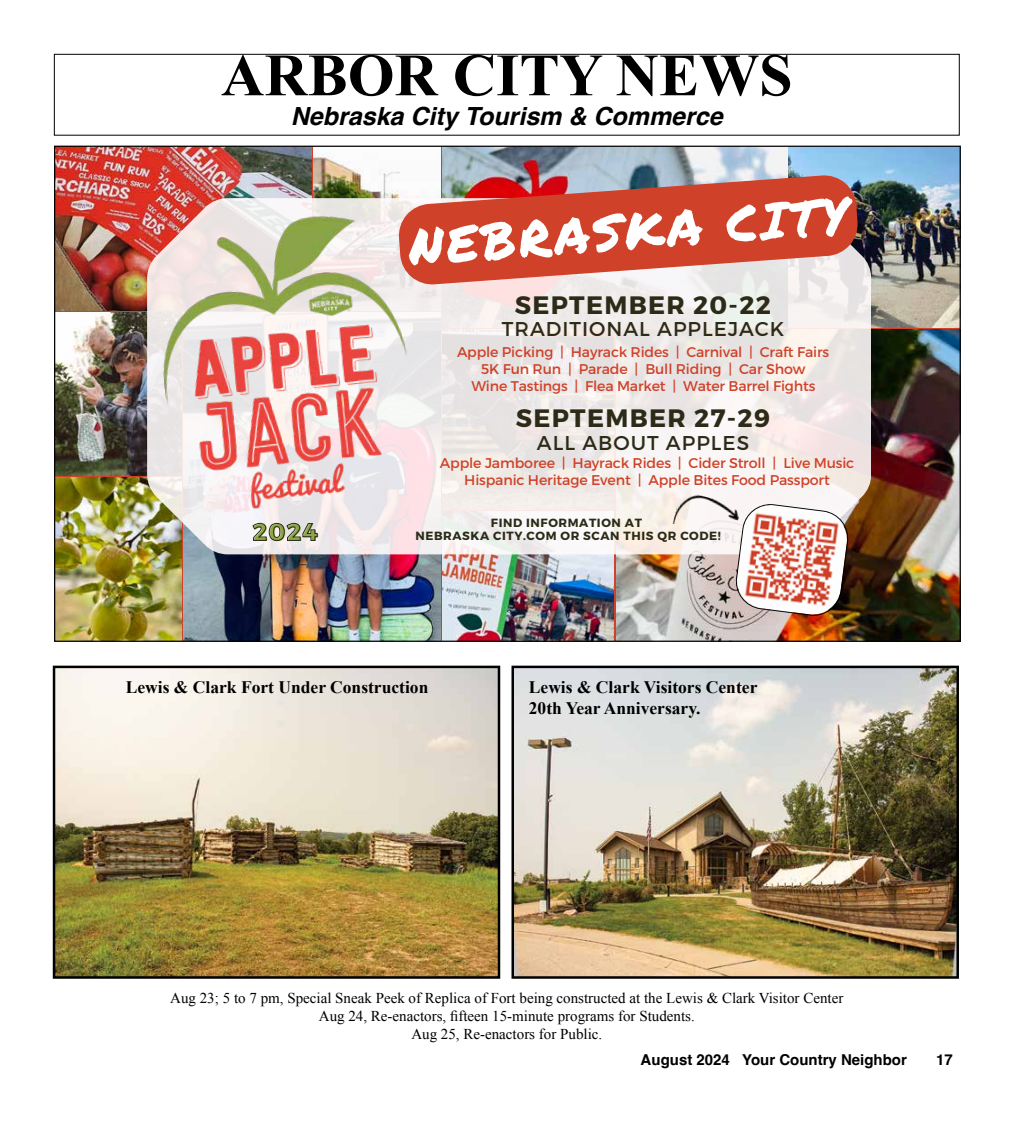
<style>
.page{position:relative;width:1013px;height:1125px;background:#fff}
.page>*{position:absolute;margin:0;border:0;box-sizing:border-box;transform-origin:0 0}
.t1{font:700 60px "Times New Roman";color:#000}
.t2{font:50.88px "Permanent Marker";color:#fff}
.t3{font:700 25.12px "Montserrat";letter-spacing:.05em;color:#2b2b17}
.t4{font:italic 700 25px "Helvetica";color:#000}
.t5{font:700 24.12px "Montserrat";color:#8ca646}
.t6{font:20px "Montserrat";letter-spacing:.05em;color:#2b2b17}
.t7{font:700 17.5px/21px "Times New Roman";color:#000}
.t8{font:15px/18px "Times New Roman";color:#000;text-align:center}
.t9{font:700 15px "Helvetica";color:#000}
.t10{font:14.12px/16.9px "Montserrat";letter-spacing:-.01em;color:#cf4128;text-align:center}
.t11{font:700 11.88px/13.1px "Montserrat";letter-spacing:.05em;color:#2b2b17;text-align:center}
</style>
<div class="page">
<div style="left:54px;top:54px;width:905px;height:82px;border:1px solid #000"></div>
<img style="left:56px;top:669px;width:441px;height:307px">
<div style="left:53px;top:666px;width:447px;height:313px;border:2px solid #000"></div>
<img style="left:514px;top:669px;width:441px;height:307px">
<div style="left:511px;top:666px;width:447px;height:313px;border:2px solid #000"></div>
<img style="left:56px;top:148px;width:255px;height:162px">
<img style="left:56px;top:326px;width:39px;height:149px">
<img style="left:56px;top:477px;width:126px;height:163px">
<img style="left:313px;top:153px;width:87px;height:24px">
<img style="left:184px;top:555px;width:256px;height:85px">
<img style="left:789px;top:148px;width:169px;height:179px">
<img style="left:616px;top:329px;width:342px;height:311px">
<img style="left:442px;top:148px;width:345px;height:27px">
<img style="left:442px;top:554px;width:171px;height:86px">
<svg style="left:476px;top:198px;width:395px;height:356px"></svg>
<img style="left:95px;top:177px;width:381px;height:378px">
<svg style="left:734px;top:504px;width:115px;height:114px"></svg>
<img style="left:672px;top:490px;width:69px;height:50px">
<svg style="left:398px;top:175px;width:460px;height:110px;background:#d16655"></svg>
<svg style="left:252px;top:522px;width:66px;height:19px"></svg>
<h1 class="t1" style="left:221px;top:34px;width:573px">ARBOR CITY NEWS</h1>
<h3 class="t4" style="left:291px;top:101px;width:433px">Nebraska City Tourism &amp; Commerce</h3>
<h3 class="t5" style="left:253px;top:518px;width:67px">2024</h3>
<h2 class="t2" style="left:406px;top:209px;width:442px;rotate:-4deg">NEBRASKA CITY</h2>
<h3 class="t3" style="left:515px;top:289px;width:258px">SEPTEMBER 20-22</h3>
<h3 class="t6" style="left:502px;top:317px;width:284px">TRADITIONAL APPLEJACK</h3>
<p class="t10" style="left:457px;top:344px;width:373px">Apple Picking | Hayrack Rides | Carnival | Craft Fairs<br>5K Fun Run | Parade | Bull Riding | Car Show<br>Wine Tastings | Flea Market | Water Barrel Fights</p>
<h3 class="t3" style="left:516px;top:403px;width:256px">SEPTEMBER 27-29</h3>
<h3 class="t6" style="left:537px;top:430px;width:214px">ALL ABOUT APPLES</h3>
<p class="t10" style="left:440px;top:454px;width:416px">Apple Jamboree | Hayrack Rides | Cider Stroll | Live Music<br>Hispanic Heritage Event | Apple Bites Food Passport</p>
<p class="t11" style="left:415px;top:516px;width:307px">FIND INFORMATION AT<br>NEBRASKA CITY.COM OR SCAN THIS QR CODE!</p>
<p class="t7" style="left:126px;top:676px;width:304px">Lewis &amp; Clark Fort Under Construction</p>
<p class="t7" style="left:529px;top:676px;width:230px">Lewis &amp; Clark Visitors Center<br>20th Year Anniversary.</p>
<p class="t8" style="left:170px;top:989px;width:674px">Aug 23; 5 to 7 pm, Special Sneak Peek of Replica of Fort being constructed at the Lewis &amp; Clark Visitor Center<br>Aug 24, Re-enactors, fifteen 15-minute programs for Students.<br>Aug 25, Re-enactors for Public.</p>
<p class="t9" style="left:640px;top:1051px;width:268px">August 2024 Your Country Neighbor</p>
<p class="t9" style="left:936px;top:1051px;width:18px">17</p>
</div>
